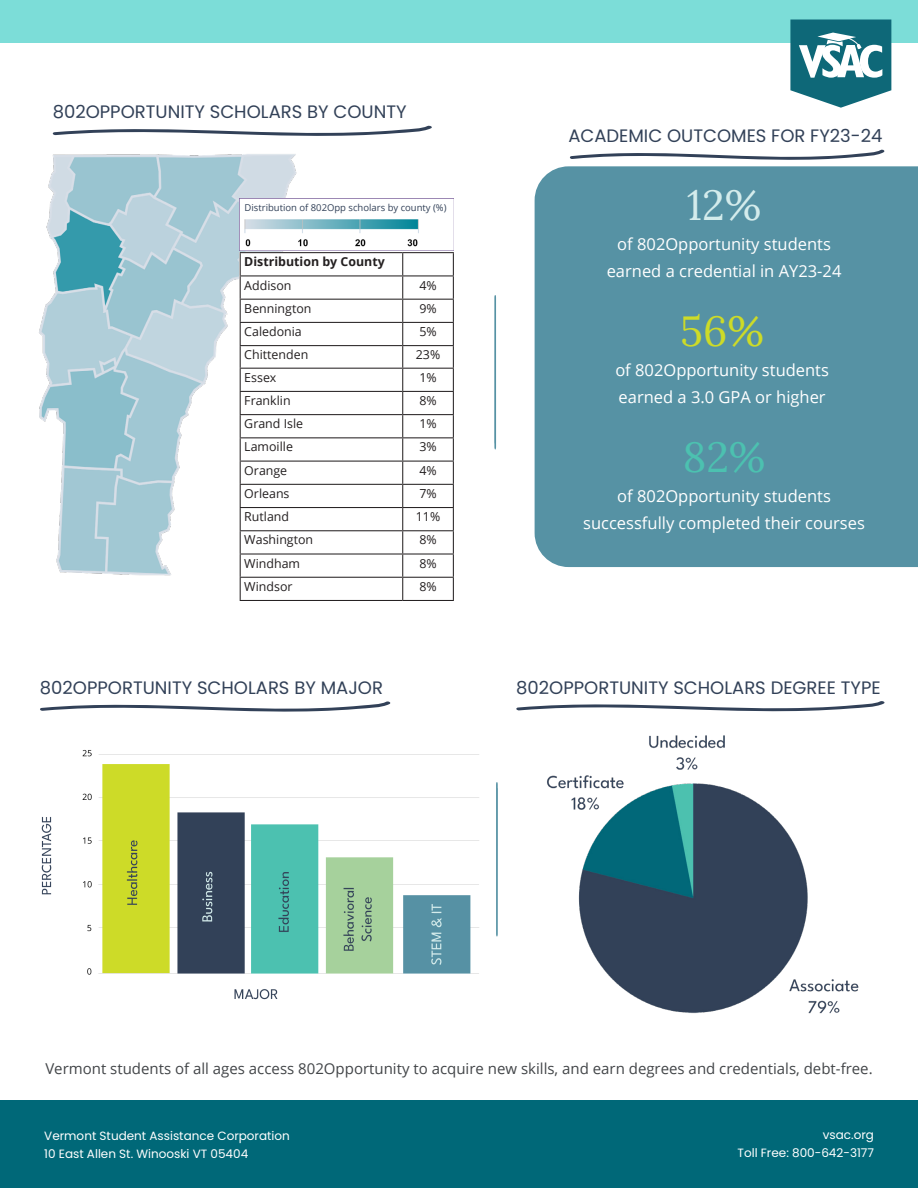
<style>
.page{position:relative;width:918px;height:1188px;background:#fff}
.page>*{position:absolute;margin:0;border:0;box-sizing:border-box;transform-origin:0 0}
.t1{font:42px "Lora";color:#d4ecec}
.t2{font:42px "Lora";color:#4cc1b0}
.t3{font:42px "Lora";color:#cddb28}
.t4{font:18px "Poppins";color:#324158}
.t5{font:16.5px/27px "Open Sans";color:#fff;text-align:center}
.t6{font:15px "Open Sans";color:#424548}
.t7{font:12.45px "Open Sans";color:#231f20}
.t8{font:700 12.45px "Open Sans";color:#231f20}
.t9{font:12px/18px "Poppins";color:#fff;text-align:right}
.t10{font:9.45px "Open Sans";color:#324158}
</style>
<div class="page">
<div style="left:535px;top:166px;width:383px;height:401px;background:#5692a4"></div>
<div style="left:0;top:0;width:918px;height:43px;background:#7cddd8"></div>
<div style="left:0;top:1101px;width:918px;height:87px;background:#006878"></div>
<svg style="left:790px;top:19px;width:101px;height:89px"></svg>
<svg style="left:494px;top:295px;width:2px;height:155px"></svg>
<svg style="left:496px;top:782px;width:2px;height:155px"></svg>
<img style="left:39px;top:154px;width:258px;height:431px">
<img style="left:239px;top:198px;width:215px;height:53px">
<div style="left:240px;top:252px;width:215px;height:351px;background:#fff"></div>
<hr style="left:240px;top:252px;width:163px;height:1px;background:#231f20">
<hr style="left:403px;top:252px;width:51px;height:1px;background:#231f20">
<hr style="left:240px;top:275px;width:163px;height:1px;background:#231f20">
<hr style="left:403px;top:275px;width:51px;height:1px;background:#231f20">
<hr style="left:240px;top:299px;width:163px;height:1px;background:#231f20">
<hr style="left:403px;top:299px;width:51px;height:1px;background:#231f20">
<hr style="left:240px;top:322px;width:163px;height:1px;background:#231f20">
<hr style="left:403px;top:322px;width:51px;height:1px;background:#231f20">
<hr style="left:240px;top:345px;width:163px;height:1px;background:#231f20">
<hr style="left:403px;top:345px;width:51px;height:1px;background:#231f20">
<hr style="left:240px;top:368px;width:163px;height:1px;background:#231f20">
<hr style="left:403px;top:368px;width:51px;height:1px;background:#231f20">
<hr style="left:240px;top:391px;width:163px;height:1px;background:#231f20">
<hr style="left:403px;top:391px;width:51px;height:1px;background:#231f20">
<hr style="left:240px;top:414px;width:163px;height:1px;background:#231f20">
<hr style="left:403px;top:414px;width:51px;height:1px;background:#231f20">
<hr style="left:240px;top:437px;width:163px;height:1px;background:#231f20">
<hr style="left:403px;top:437px;width:51px;height:1px;background:#231f20">
<hr style="left:240px;top:461px;width:163px;height:1px;background:#231f20">
<hr style="left:403px;top:461px;width:51px;height:1px;background:#231f20">
<hr style="left:240px;top:484px;width:163px;height:1px;background:#231f20">
<hr style="left:403px;top:484px;width:51px;height:1px;background:#231f20">
<hr style="left:240px;top:507px;width:163px;height:1px;background:#231f20">
<hr style="left:403px;top:507px;width:51px;height:1px;background:#231f20">
<hr style="left:240px;top:530px;width:163px;height:1px;background:#231f20">
<hr style="left:403px;top:530px;width:51px;height:1px;background:#231f20">
<hr style="left:240px;top:553px;width:163px;height:2px;background:#231f20">
<hr style="left:403px;top:553px;width:51px;height:2px;background:#231f20">
<hr style="left:240px;top:577px;width:163px;height:1px;background:#231f20">
<svg style="left:240px;top:253px;width:1px;height:347px"></svg>
<hr style="left:403px;top:577px;width:51px;height:1px;background:#231f20">
<svg style="left:402px;top:253px;width:1px;height:347px"></svg>
<svg style="left:453px;top:253px;width:1px;height:347px"></svg>
<hr style="left:240px;top:600px;width:163px;height:1px;background:#231f20">
<hr style="left:403px;top:600px;width:51px;height:1px;background:#231f20">
<svg style="left:52px;top:125px;width:380px;height:11px"></svg>
<svg style="left:40px;top:701px;width:351px;height:11px"></svg>
<svg style="left:516px;top:701px;width:369px;height:11px"></svg>
<svg style="left:569px;top:149px;width:316px;height:11px"></svg>
<img style="left:41px;top:749px;width:438px;height:251px">
<img style="left:547px;top:735px;width:312px;height:279px">
<div style="left:245px;top:204px;width:207px;height:13px;background:#fff"></div>
<p class="t4" style="left:53px;top:101px;width:355px">802OPPORTUNITY SCHOLARS BY COUNTY</p>
<p class="t10" style="left:245px;top:201px;width:203px">Distribution of 802Opp scholars by county (%)</p>
<p class="t8" style="left:244px;top:253px;width:142px">Distribution by County</p>
<p class="t7" style="left:244px;top:277px;width:49px">Addison</p>
<p class="t7" style="left:419px;top:277px;width:19px">4%</p>
<p class="t7" style="left:244px;top:300px;width:69px">Bennington</p>
<p class="t7" style="left:419px;top:300px;width:19px">9%</p>
<p class="t7" style="left:244px;top:323px;width:59px">Caledonia</p>
<p class="t7" style="left:419px;top:323px;width:19px">5%</p>
<p class="t7" style="left:244px;top:346px;width:66px">Chittenden</p>
<p class="t7" style="left:416px;top:346px;width:26px">23%</p>
<p class="t7" style="left:244px;top:369px;width:34px">Essex</p>
<p class="t7" style="left:419px;top:369px;width:19px">1%</p>
<p class="t7" style="left:244px;top:392px;width:48px">Franklin</p>
<p class="t7" style="left:419px;top:392px;width:19px">8%</p>
<p class="t7" style="left:244px;top:415px;width:60px">Grand Isle</p>
<p class="t7" style="left:419px;top:415px;width:19px">1%</p>
<p class="t7" style="left:244px;top:438px;width:50px">Lamoille</p>
<p class="t7" style="left:419px;top:438px;width:19px">3%</p>
<p class="t7" style="left:244px;top:462px;width:44px">Orange</p>
<p class="t7" style="left:419px;top:462px;width:19px">4%</p>
<p class="t7" style="left:244px;top:485px;width:47px">Orleans</p>
<p class="t7" style="left:419px;top:485px;width:19px">7%</p>
<p class="t7" style="left:244px;top:508px;width:46px">Rutland</p>
<p class="t7" style="left:416px;top:508px;width:26px">11%</p>
<p class="t7" style="left:244px;top:531px;width:70px">Washington</p>
<p class="t7" style="left:419px;top:531px;width:19px">8%</p>
<p class="t7" style="left:244px;top:555px;width:57px">Windham</p>
<p class="t7" style="left:419px;top:555px;width:19px">8%</p>
<p class="t7" style="left:244px;top:578px;width:50px">Windsor</p>
<p class="t7" style="left:419px;top:578px;width:19px">8%</p>
<p class="t4" style="left:568px;top:125px;width:316px">ACADEMIC OUTCOMES FOR FY23-24</p>
<p class="t1" style="left:687px;top:173px;width:76px">12%</p>
<p class="t5" style="left:607px;top:230px;width:236px">of 802Opportunity students earned a credential in AY23-24</p>
<p class="t3" style="left:680px;top:299px;width:85px">56%</p>
<p class="t5" style="left:615px;top:356px;width:215px;text-align:left">of 802Opportunity students earned a 3.0 GPA or higher</p>
<p class="t2" style="left:683px;top:425px;width:84px">82%</p>
<p class="t5" style="left:583px;top:482px;width:283px">of 802Opportunity students successfully completed their courses</p>
<p class="t4" style="left:40px;top:677px;width:345px">802OPPORTUNITY SCHOLARS BY MAJOR</p>
<p class="t4" style="left:516px;top:677px;width:366px">802OPPORTUNITY SCHOLARS DEGREE TYPE</p>
<p class="t6" style="left:45px;top:1058px;width:829px">Vermont students of all ages access 802Opportunity to acquire new skills, and earn degrees and credentials, debt-free.</p>
<p class="t9" style="left:44px;top:1127px;width:247px">Vermont Student Assistance Corporation</p>
<p class="t9" style="left:44px;top:1145px;width:205px">10 East Allen St. Winooski VT 05404</p>
<p class="t9" style="left:738px;top:1126px;width:138px">vsac.org<br>Toll Free: 800-642-3177</p>
</div>
